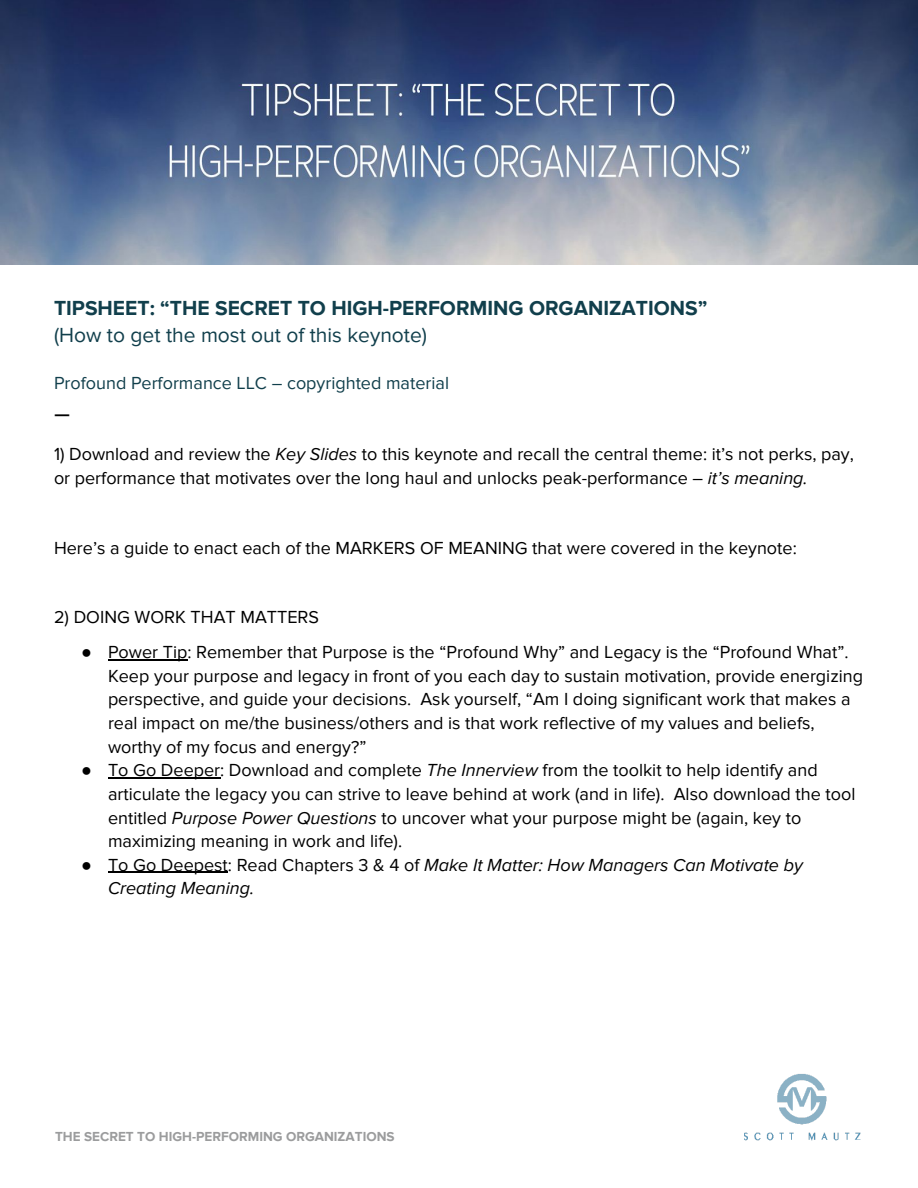
<style>
.page{position:relative;width:918px;height:1188px;background:#fff}
.page>*{position:absolute;margin:0;border:0;box-sizing:border-box;transform-origin:0 0}
.t1{font:27px "Proxima Nova";color:#000}
.t2{font:700 21px "Proxima Nova";color:#113f4c}
.t3{font:21px "Proxima Nova";color:#113f4c}
.t4{font:18px/23.7px "Proxima Nova";color:#000}
.t5{font:italic 18px/23.7px "Proxima Nova";color:#000}
.t6{font:18px "Proxima Nova";color:#113f4c}
.t7{font:700 13.5px "Proxima Nova";color:#9b9c9d}
.s1{font-style:italic}
.s2{font-family:"Arial"}
.s3{font-family:"Arial";font-style:normal}
.s4{font-style:normal}
</style>
<div class="page">
<hr style="left:108px;top:659px;width:79px;height:1px;background:#000">
<hr style="left:108px;top:777px;width:112px;height:1px;background:#000">
<hr style="left:108px;top:872px;width:120px;height:1px;background:#000">
<img style="left:744px;top:1074px;width:117px;height:67px">
<img style="left:0;top:0;width:918px;height:264px">
<p class="t2" style="left:54px;top:296px;width:655px">TIPSHEET: “THE SECRET TO HIGH-PERFORMING ORGANIZATIONS”</p>
<p class="t3" style="left:54px;top:323px;width:375px">(How to get the most out of this keynote)</p>
<p class="t6" style="left:54px;top:373px;width:397px">Profound Performance LLC – copyrighted material</p>
<h1 class="t1" style="left:54px;top:397px;width:18px">–</h1>
<p class="t4" style="left:54px;top:443px;width:801px">1) Download and review the <span class="s1">Key Slides</span> to this keynote and recall the central theme: it’s not perks, pay, or performance that motivates over the long haul and unlocks peak-performance – <span class="s1">it’s meaning.</span></p>
<p class="t4" style="left:54px;top:536px;width:744px">Here’s a guide to enact each of the MARKERS OF MEANING that were covered in the keynote:</p>
<p class="t4" style="left:54px;top:606px;width:267px">2) DOING WORK THAT MATTERS</p>
<p class="t4" style="left:108px;top:641px;width:757px;text-indent:-27px"><span class="s2">●</span> Power Tip: Remember that Purpose is the “Profound Why” and Legacy is the “Profound What”.<br>Keep your purpose and legacy in front of you each day to sustain motivation, provide energizing perspective, and guide your decisions. Ask yourself, “Am I doing significant work that makes a real impact on me/the business/others and is that work reflective of my values and beliefs, worthy of my focus and energy?”</p>
<p class="t4" style="left:108px;top:759px;width:749px;text-indent:-27px"><span class="s2">●</span> To Go Deeper: Download and complete <span class="s1">The Innerview</span> from the toolkit to help identify and articulate the legacy you can strive to leave behind at work (and in life). Also download the tool entitled <span class="s1">Purpose Power Questions</span> to uncover what your purpose might be (again, key to maximizing meaning in work and life).</p>
<p class="t5" style="left:108px;top:853px;width:696px;text-indent:-27px"><span class="s3">●</span> <span class="s4">To Go Deepest: Read Chapters 3 &amp; 4 of</span> Make It Matter: How Managers Can Motivate by<br>Creating Meaning.</p>
<p class="t7" style="left:55px;top:1128px;width:341px">THE SECRET TO HIGH-PERFORMING ORGANIZATIONS</p>
</div>
